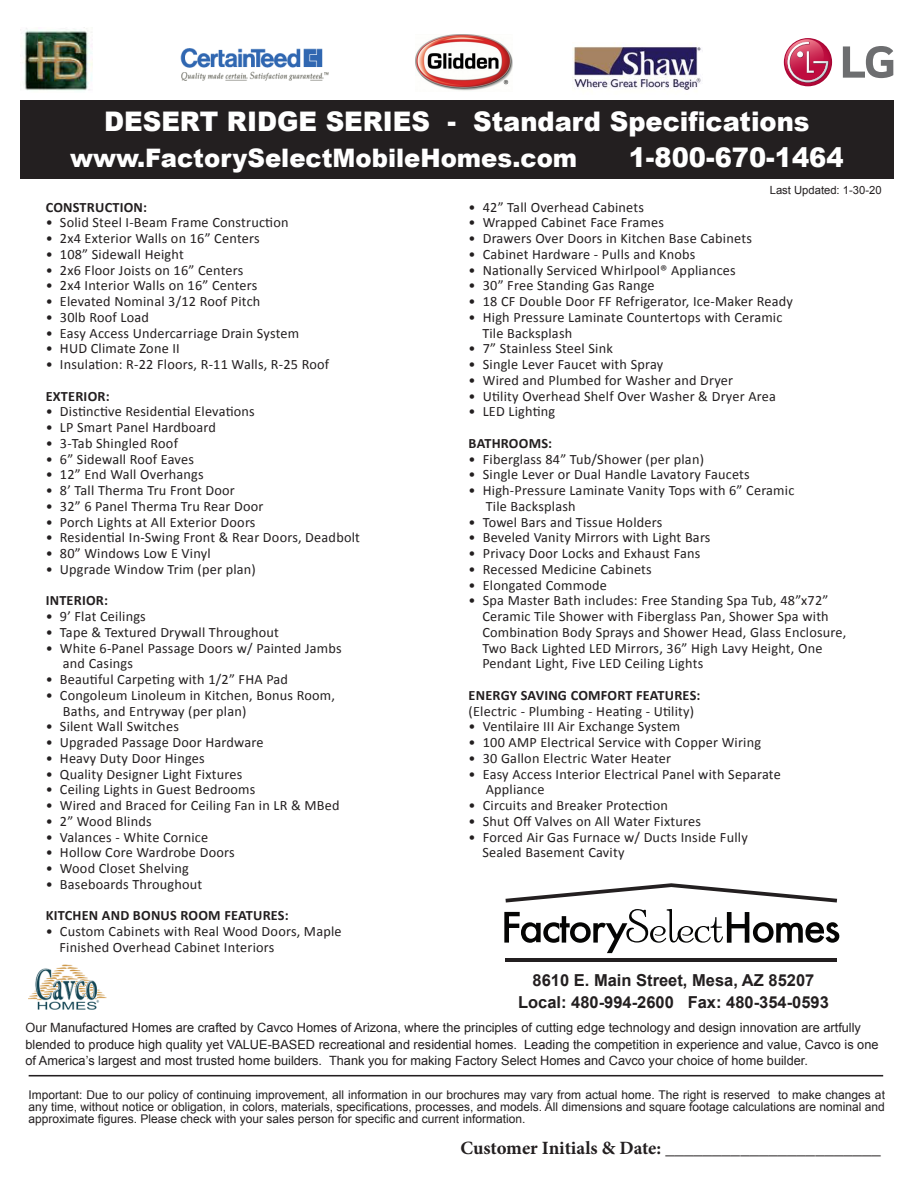
<style>
.page{position:relative;width:918px;height:1188px;background:#fff}
.page>*{position:absolute;margin:0;border:0;box-sizing:border-box;transform-origin:0 0}
.t1{font:900 27px "Arial";color:#fff;scale:.95 1}
.t2{font:900 25.5px "Arial";color:#fff;scale:.95 1}
.t3{font:700 18.75px "Minion Pro";letter-spacing:-.005em;color:#231f20}
.t4{font:700 16.5px "Arial";color:#231f20}
.t5{font:14.25px "Calibri";letter-spacing:.015em;color:#231f20}
.t6{font:700 14.25px "Calibri";letter-spacing:.015em;color:#231f20}
.t7{font:12.75px/16.5px "Arial";color:#231f20}
.heading_new{font:12px/12px "Arial";color:#231f20;text-align:justify}
.t8{font:11.25px "Arial";color:#231f20}
</style>
<div class="page">
<div style="left:20px;top:100px;width:874px;height:79px;background:#231f20"></div>
<img style="left:28px;top:964px;width:78px;height:46px">
<hr style="left:29px;top:1075px;width:854px;height:1px;background:#231f20">
<img style="left:572px;top:42px;width:131px;height:48px">
<img style="left:20px;top:27px;width:73px;height:64px">
<img style="left:415px;top:35px;width:98px;height:56px">
<img style="left:180px;top:48px;width:148px;height:33px">
<svg style="left:843px;top:46px;width:50px;height:32px"></svg>
<svg style="left:784px;top:38px;width:48px;height:48px"></svg>
<svg style="left:783px;top:39px;width:46px;height:44px"></svg>
<svg style="left:504px;top:909px;width:335px;height:44px"></svg>
<svg style="left:506px;top:883px;width:331px;height:20px"></svg>
<hr style="left:505px;top:958px;width:332px;height:4px;background:#231f20">
<p class="t1" style="left:104px;top:102px;width:744px">DESERT RIDGE SERIES - Standard Specifications</p>
<p class="t2" style="left:70px;top:140px;width:535px">www.FactorySelectMobileHomes.com</p>
<p class="t1" style="left:629px;top:138px;width:228px">1-800-670-1464</p>
<p class="t6" style="left:46px;top:198px;width:103px">CONSTRUCTION:</p>
<p class="t5" style="left:46px;top:214px;width:244px">• Solid Steel I-Beam Frame Construction</p>
<p class="t5" style="left:46px;top:229px;width:215px">• 2x4 Exterior Walls on 16” Centers</p>
<p class="t5" style="left:46px;top:245px;width:140px">• 108” Sidewall Height</p>
<p class="t5" style="left:46px;top:261px;width:199px">• 2x6 Floor Joists on 16” Centers</p>
<p class="t5" style="left:46px;top:277px;width:213px">• 2x4 Interior Walls on 16” Centers</p>
<p class="t5" style="left:46px;top:292px;width:216px">• Elevated Nominal 3/12 Roof Pitch</p>
<p class="t5" style="left:46px;top:308px;width:105px">• 30lb Roof Load</p>
<p class="t5" style="left:46px;top:324px;width:255px">• Easy Access Undercarriage Drain System</p>
<p class="t5" style="left:46px;top:340px;width:136px">• HUD Climate Zone II</p>
<p class="t5" style="left:46px;top:355px;width:285px">• Insulation: R-22 Floors, R-11 Walls, R-25 Roof</p>
<p class="t6" style="left:46px;top:387px;width:65px">EXTERIOR:</p>
<p class="t5" style="left:46px;top:403px;width:211px">• Distinctive Residential Elevations</p>
<p class="t5" style="left:46px;top:418px;width:172px">• LP Smart Panel Hardboard</p>
<p class="t5" style="left:46px;top:434px;width:134px">• 3-Tab Shingled Roof</p>
<p class="t5" style="left:46px;top:450px;width:150px">• 6” Sidewall Roof Eaves</p>
<p class="t5" style="left:46px;top:466px;width:160px">• 12” End Wall Overhangs</p>
<p class="t5" style="left:46px;top:481px;width:191px">• 8’ Tall Therma Tru Front Door</p>
<p class="t5" style="left:46px;top:497px;width:219px">• 32” 6 Panel Therma Tru Rear Door</p>
<p class="t5" style="left:46px;top:513px;width:211px">• Porch Lights at All Exterior Doors</p>
<p class="t5" style="left:46px;top:529px;width:316px">• Residential In-Swing Front &amp; Rear Doors, Deadbolt</p>
<p class="t5" style="left:46px;top:544px;width:167px">• 80” Windows Low E Vinyl</p>
<p class="t5" style="left:46px;top:560px;width:212px">• Upgrade Window Trim (per plan)</p>
<p class="t6" style="left:46px;top:591px;width:64px">INTERIOR:</p>
<p class="t5" style="left:46px;top:607px;width:102px">• 9’ Flat Ceilings</p>
<p class="t5" style="left:46px;top:623px;width:235px">• Tape &amp; Textured Drywall Throughout</p>
<p class="t5" style="left:46px;top:639px;width:297px">• White 6-Panel Passage Doors w/ Painted Jambs</p>
<p class="t5" style="left:63px;top:655px;width:72px">and Casings</p>
<p class="t5" style="left:46px;top:670px;width:244px">• Beautiful Carpeting with 1/2” FHA Pad</p>
<p class="t5" style="left:46px;top:686px;width:291px">• Congoleum Linoleum in Kitchen, Bonus Room,</p>
<p class="t5" style="left:63px;top:702px;width:185px">Baths, and Entryway (per plan)</p>
<p class="t5" style="left:46px;top:718px;width:135px">• Silent Wall Switches</p>
<p class="t5" style="left:46px;top:733px;width:219px">• Upgraded Passage Door Hardware</p>
<p class="t5" style="left:46px;top:749px;width:160px">• Heavy Duty Door Hinges</p>
<p class="t5" style="left:46px;top:765px;width:198px">• Quality Designer Light Fixtures</p>
<p class="t5" style="left:46px;top:781px;width:211px">• Ceiling Lights in Guest Bedrooms</p>
<p class="t5" style="left:46px;top:796px;width:295px">• Wired and Braced for Ceiling Fan in LR &amp; MBed</p>
<p class="t5" style="left:46px;top:812px;width:107px">• 2” Wood Blinds</p>
<p class="t5" style="left:46px;top:828px;width:164px">• Valances - White Cornice</p>
<p class="t5" style="left:46px;top:844px;width:190px">• Hollow Core Wardrobe Doors</p>
<p class="t5" style="left:46px;top:859px;width:145px">• Wood Closet Shelving</p>
<p class="t5" style="left:46px;top:875px;width:158px">• Baseboards Throughout</p>
<p class="t6" style="left:46px;top:906px;width:245px">KITCHEN AND BONUS ROOM FEATURES:</p>
<p class="t5" style="left:46px;top:922px;width:297px">• Custom Cabinets with Real Wood Doors, Maple</p>
<p class="t5" style="left:59px;top:938px;width:216px">Finished Overhead Cabinet Interiors</p>
<p class="t8" style="left:770px;top:183px;width:113px">Last Updated: 1-30-20</p>
<p class="t5" style="left:469px;top:198px;width:177px">• 42” Tall Overhead Cabinets</p>
<p class="t5" style="left:469px;top:214px;width:197px">• Wrapped Cabinet Face Frames</p>
<p class="t5" style="left:469px;top:229px;width:285px">• Drawers Over Doors in Kitchen Base Cabinets</p>
<p class="t5" style="left:469px;top:245px;width:228px">• Cabinet Hardware - Pulls and Knobs</p>
<p class="t5" style="left:469px;top:261px;width:269px">• Nationally Serviced Whirlpool® Appliances</p>
<p class="t5" style="left:469px;top:277px;width:188px">• 30” Free Standing Gas Range</p>
<p class="t5" style="left:469px;top:292px;width:326px">• 18 CF Double Door FF Refrigerator, Ice-Maker Ready</p>
<p class="t5" style="left:469px;top:308px;width:315px">• High Pressure Laminate Countertops with Ceramic</p>
<p class="t5" style="left:482px;top:324px;width:91px">Tile Backsplash</p>
<p class="t5" style="left:469px;top:340px;width:146px">• 7” Stainless Steel Sink</p>
<p class="t5" style="left:469px;top:355px;width:196px">• Single Lever Faucet with Spray</p>
<p class="t5" style="left:469px;top:371px;width:266px">• Wired and Plumbed for Washer and Dryer</p>
<p class="t5" style="left:469px;top:387px;width:309px">• Utility Overhead Shelf Over Washer &amp; Dryer Area</p>
<p class="t5" style="left:469px;top:403px;width:88px">• LED Lighting</p>
<p class="t6" style="left:469px;top:434px;width:85px">BATHROOMS:</p>
<p class="t5" style="left:469px;top:450px;width:237px">• Fiberglass 84” Tub/Shower (per plan)</p>
<p class="t5" style="left:469px;top:466px;width:283px">• Single Lever or Dual Handle Lavatory Faucets</p>
<p class="t5" style="left:469px;top:481px;width:327px">• High-Pressure Laminate Vanity Tops with 6” Ceramic</p>
<p class="t5" style="left:486px;top:497px;width:91px">Tile Backsplash</p>
<p class="t5" style="left:469px;top:513px;width:195px">• Towel Bars and Tissue Holders</p>
<p class="t5" style="left:469px;top:529px;width:243px">• Beveled Vanity Mirrors with Light Bars</p>
<p class="t5" style="left:469px;top:544px;width:233px">• Privacy Door Locks and Exhaust Fans</p>
<p class="t5" style="left:469px;top:560px;width:185px">• Recessed Medicine Cabinets</p>
<p class="t5" style="left:469px;top:576px;width:140px">• Elongated Commode</p>
<p class="t5" style="left:469px;top:592px;width:361px">• Spa Master Bath includes: Free Standing Spa Tub, 48”x72”</p>
<p class="t5" style="left:482px;top:607px;width:348px">Ceramic Tile Shower with Fiberglass Pan, Shower Spa with</p>
<p class="t5" style="left:482px;top:623px;width:366px">Combination Body Sprays and Shower Head, Glass Enclosure,</p>
<p class="t5" style="left:482px;top:639px;width:342px">Two Back Lighted LED Mirrors, 36” High Lavy Height, One</p>
<p class="t5" style="left:482px;top:655px;width:222px">Pendant Light, Five LED Ceiling Lights</p>
<p class="t6" style="left:469px;top:686px;width:233px">ENERGY SAVING COMFORT FEATURES:</p>
<p class="t5" style="left:469px;top:702px;width:227px">(Electric - Plumbing - Heating - Utility)</p>
<p class="t5" style="left:469px;top:718px;width:213px">• Ventilaire III Air Exchange System</p>
<p class="t5" style="left:469px;top:733px;width:294px">• 100 AMP Electrical Service with Copper Wiring</p>
<p class="t5" style="left:469px;top:749px;width:204px">• 30 Gallon Electric Water Heater</p>
<p class="t5" style="left:469px;top:765px;width:314px">• Easy Access Interior Electrical Panel with Separate</p>
<p class="t5" style="left:486px;top:781px;width:60px">Appliance</p>
<p class="t5" style="left:469px;top:796px;width:201px">• Circuits and Breaker Protection</p>
<p class="t5" style="left:469px;top:812px;width:234px">• Shut Off Valves on All Water Fixtures</p>
<p class="t5" style="left:469px;top:828px;width:281px">• Forced Air Gas Furnace w/ Ducts Inside Fully</p>
<p class="t5" style="left:482px;top:844px;width:144px">Sealed Basement Cavity</p>
<p class="t4" style="left:533px;top:969px;width:283px">8610 E. Main Street, Mesa, AZ 85207</p>
<p class="t4" style="left:518px;top:992px;width:312px">Local: 480-994-2600 Fax: 480-354-0593</p>
<p class="t7" style="left:26px;top:1020px;width:855px">Our Manufactured Homes are crafted by Cavco Homes of Arizona, where the principles of cutting edge technology and design innovation are artfully blended to produce high quality yet VALUE-BASED recreational and residential homes. Leading the competition in experience and value, Cavco is one of America’s largest and most trusted home builders. Thank you for making Factory Select Homes and Cavco your choice of home builder.</p>
<p class="heading_new" style="left:28px;top:1089px;width:858px">Important: Due to our policy of continuing improvement, all information in our brochures may vary from actual home. The right is reserved to make changes at any time, without notice or obligation, in colors, materials, specifications, processes, and models. All dimensions and square footage calculations are nominal and approximate figures. Please check with your sales person for specific and current information.</p>
<p class="t3" style="left:460px;top:1134px;width:422px">Customer Initials &amp; Date: _______________________</p>
</div>
